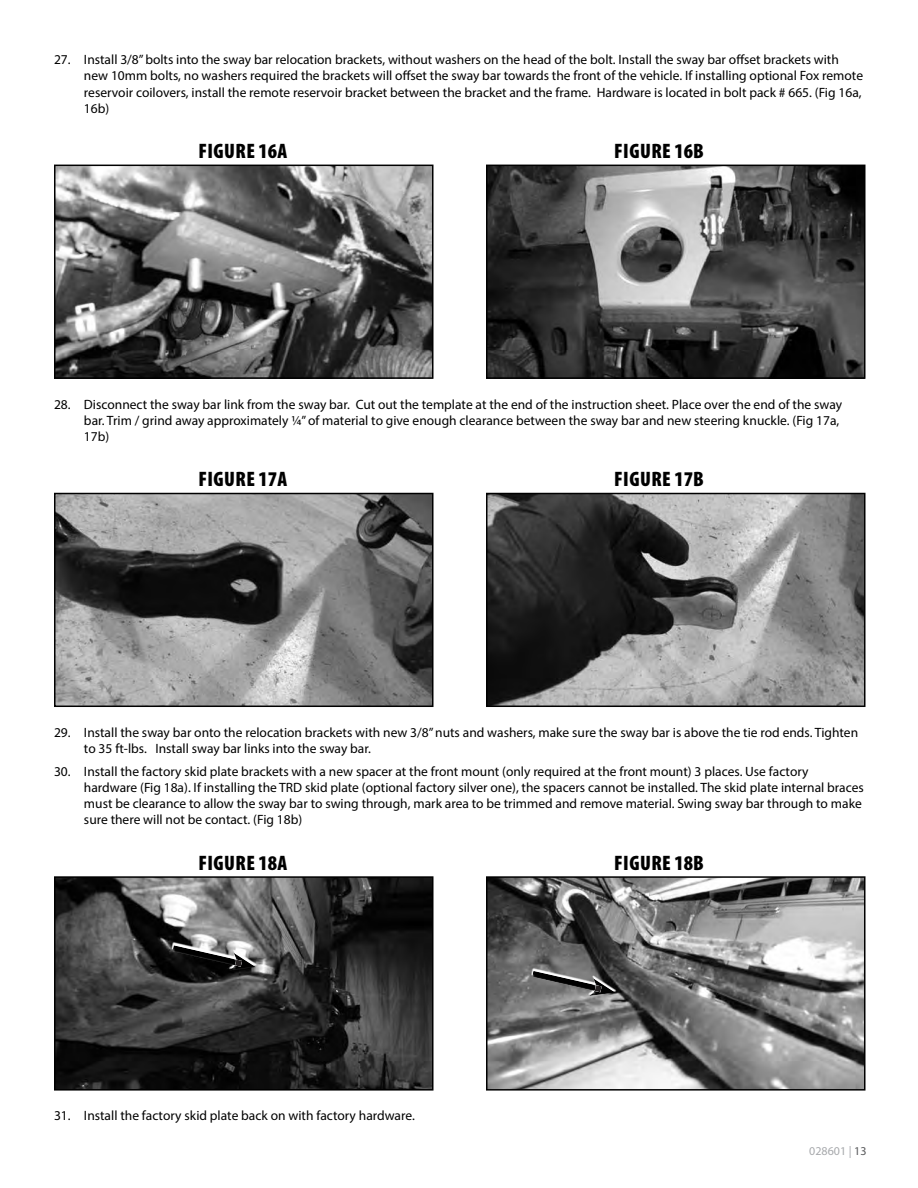
<style>
.page{position:relative;width:918px;height:1188px;background:#fff}
.page>*{position:absolute;margin:0;border:0;box-sizing:border-box;transform-origin:0 0}
.t1{font:900 condensed 21px "Myriad Pro";letter-spacing:.02em;color:#000}
.t2{font:13.5px/16.2px "Myriad Pro";color:#000}
.t3{font:12px "Myriad Pro";color:#a7a9ac}
.s1{color:#58595b}
</style>
<div class="page">
<img style="left:57px;top:168px;width:374px;height:208px">
<div style="left:54px;top:165px;width:380px;height:214px;border:2px solid #000"></div>
<img style="left:489px;top:168px;width:374px;height:208px">
<div style="left:486px;top:165px;width:380px;height:214px;border:2px solid #000"></div>
<img style="left:57px;top:496px;width:374px;height:208px">
<div style="left:54px;top:493px;width:380px;height:214px;border:2px solid #000"></div>
<img style="left:489px;top:496px;width:374px;height:208px">
<div style="left:486px;top:493px;width:380px;height:214px;border:2px solid #000"></div>
<img style="left:57px;top:879px;width:374px;height:209px">
<div style="left:54px;top:876px;width:380px;height:215px;border:2px solid #000"></div>
<svg style="left:170px;top:936px;width:87px;height:44px;background:#515151"></svg>
<img style="left:489px;top:879px;width:374px;height:209px">
<div style="left:486px;top:876px;width:380px;height:215px;border:2px solid #000"></div>
<svg style="left:529px;top:961px;width:88px;height:44px;background:#6c6c6c"></svg>
<p class="t2" style="left:84px;top:51px;width:781px;text-indent:-30px">27. Install 3/8” bolts into the sway bar relocation brackets, without washers on the head of the bolt. Install the sway bar offset brackets with new 10mm bolts, no washers required the brackets will offset the sway bar towards the front of the vehicle. If installing optional Fox remote reservoir coilovers, install the remote reservoir bracket between the bracket and the frame. Hardware is located in bolt pack # 665. (Fig 16a, 16b)</p>
<h1 class="t1" style="left:198px;top:139px;width:90px">FIGURE 16A</h1>
<h1 class="t1" style="left:614px;top:139px;width:91px">FIGURE 16B</h1>
<p class="t2" style="left:84px;top:396px;width:760px;text-indent:-30px">28. Disconnect the sway bar link from the sway bar. Cut out the template at the end of the instruction sheet. Place over the end of the sway bar. Trim / grind away approximately ¼” of material to give enough clearance between the sway bar and new steering knuckle. (Fig 17a,<br>17b)</p>
<h1 class="t1" style="left:198px;top:468px;width:90px">FIGURE 17A</h1>
<h1 class="t1" style="left:614px;top:468px;width:91px">FIGURE 17B</h1>
<p class="t2" style="left:84px;top:724px;width:776px;text-indent:-30px">29. Install the sway bar onto the relocation brackets with new 3/8” nuts and washers, make sure the sway bar is above the tie rod ends. Tighten to 35 ft-lbs. Install sway bar links into the sway bar.</p>
<p class="t2" style="left:84px;top:763px;width:781px;text-indent:-30px">30. Install the factory skid plate brackets with a new spacer at the front mount (only required at the front mount) 3 places. Use factory hardware (Fig 18a). If installing the TRD skid plate (optional factory silver one), the spacers cannot be installed. The skid plate internal braces must be clearance to allow the sway bar to swing through, mark area to be trimmed and remove material. Swing sway bar through to make sure there will not be contact. (Fig 18b)</p>
<h1 class="t1" style="left:198px;top:851px;width:90px">FIGURE 18A</h1>
<h1 class="t1" style="left:614px;top:851px;width:91px">FIGURE 18B</h1>
<p class="t2" style="left:54px;top:1107px;width:362px">31. Install the factory skid plate back on with factory hardware.</p>
<p class="t3" style="left:809px;top:1143px;width:59px">028601 | <span class="s1">13</span></p>
</div>
